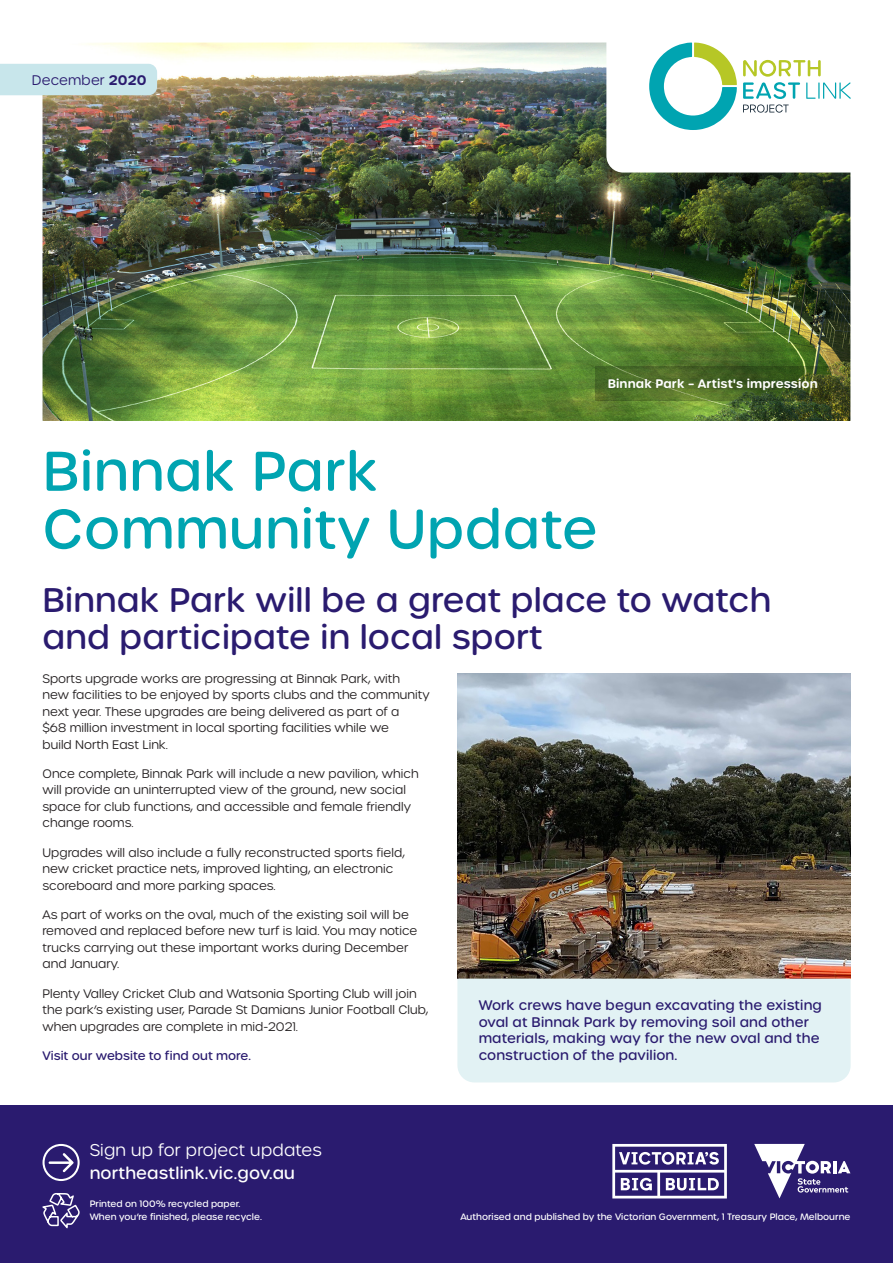
<style>
.page{position:relative;width:893px;height:1263px;background:#fff}
.page>*{position:absolute;margin:0;border:0;box-sizing:border-box;transform-origin:0 0}
.NELP_Main_Heading{font:500 54px/57.8px "Urbane Rounded";letter-spacing:.01em;color:#00a4b1}
.NELP_H1{font:500 33px/37.5px "Urbane Rounded";letter-spacing:.005em;color:#2a1b6f}
.t1{font:500 16.5px "Urbane Rounded";letter-spacing:.01em;color:#fff}
.t2{font:300 16.5px "Urbane Rounded";letter-spacing:.01em;color:#fff}
.NELP_H3{font:500 13.5px/16.5px "Urbane Rounded";letter-spacing:.01em;color:#2a1b6f}
.NELP_Main_Heading-2{font:300 13.5px "Urbane Rounded";letter-spacing:.01em;color:#2a1b6f}
.NELP_Body{font:300 12px/16.5px "Urbane Rounded";color:#231f20}
.NELP_Body-2{font:500 12px "Urbane Rounded";color:#2a1b6f}
.NELP_NEW_Caption{font:600 12px "Urbane Rounded";letter-spacing:.01em;color:#fff}
.t3{font:500 9px/13.5px "Urbane Rounded";color:#fff}
.s1{font-weight:600}
</style>
<div class="page">
<div style="left:0;top:1106px;width:893px;height:157px;background:#2a1b6f"></div>
<svg style="left:42px;top:1144px;width:38px;height:85px"></svg>
<svg style="left:612px;top:1144px;width:115px;height:54px"></svg>
<svg style="left:754px;top:1144px;width:96px;height:54px"></svg>
<img style="left:43px;top:43px;width:807px;height:378px">
<img style="left:457px;top:673px;width:393px;height:305px">
<div style="left:457px;top:978px;width:394px;height:104px;background:#e2f2f4"></div>
<div style="left:0;top:64px;width:157px;height:31px;background:#c8e6eb"></div>
<svg style="left:595px;top:366px;width:236px;height:35px;background:#486425"></svg>
<svg style="left:606px;top:42px;width:245px;height:131px"></svg>
<svg style="left:743px;top:60px;width:108px;height:53px"></svg>
<svg style="left:649px;top:43px;width:88px;height:87px"></svg>
<p class="NELP_Main_Heading-2" style="left:32px;top:71px;width:116px">December <span class="s1">2020</span></p>
<p class="NELP_NEW_Caption" style="left:608px;top:376px;width:212px">Binnak Park – Artist's impression</p>
<p class="NELP_Main_Heading" style="left:43px;top:443px;width:557px">Binnak Park<br>Community Update</p>
<h1 class="NELP_H1" style="left:43px;top:581px;width:730px">Binnak Park will be a great place to watch and participate in local sport</h1>
<p class="NELP_Body" style="left:43px;top:670px;width:389px">Sports upgrade works are progressing at Binnak Park, with new facilities to be enjoyed by sports clubs and the community next year. These upgrades are being delivered as part of a<br>$68 million investment in local sporting facilities while we<br>build North East Link.</p>
<p class="NELP_Body" style="left:43px;top:765px;width:378px">Once complete, Binnak Park will include a new pavilion, which will provide an uninterrupted view of the ground, new social space for club functions, and accessible and female friendly change rooms.</p>
<p class="NELP_Body" style="left:43px;top:844px;width:364px">Upgrades will also include a fully reconstructed sports field, new cricket practice nets, improved lighting, an electronic scoreboard and more parking spaces.</p>
<p class="NELP_Body" style="left:43px;top:906px;width:376px">As part of works on the oval, much of the existing soil will be removed and replaced before new turf is laid. You may notice trucks carrying out these important works during December and January.</p>
<p class="NELP_Body" style="left:43px;top:985px;width:387px">Plenty Valley Cricket Club and Watsonia Sporting Club will join the park’s existing user, Parade St Damians Junior Football Club, when upgrades are complete in mid-2021.</p>
<p class="NELP_Body-2" style="left:43px;top:1048px;width:210px">Visit our website to find out more.</p>
<h3 class="NELP_H3" style="left:479px;top:997px;width:345px">Work crews have begun excavating the existing oval at Binnak Park by removing soil and other materials, making way for the new oval and the construction of the pavilion.</h3>
<h3 class="t2" style="left:90px;top:1140px;width:233px">Sign up for project updates</h3>
<h3 class="t1" style="left:90px;top:1162px;width:207px">northeastlink.vic.gov.au</h3>
<p class="t3" style="left:90px;top:1197px;width:174px">Printed on 100% recycled paper.<br>When you’re finished, please recycle.</p>
<p class="t3" style="left:460px;top:1210px;width:391px">Authorised and published by the Victorian Government, 1 Treasury Place, Melbourne</p>
</div>
